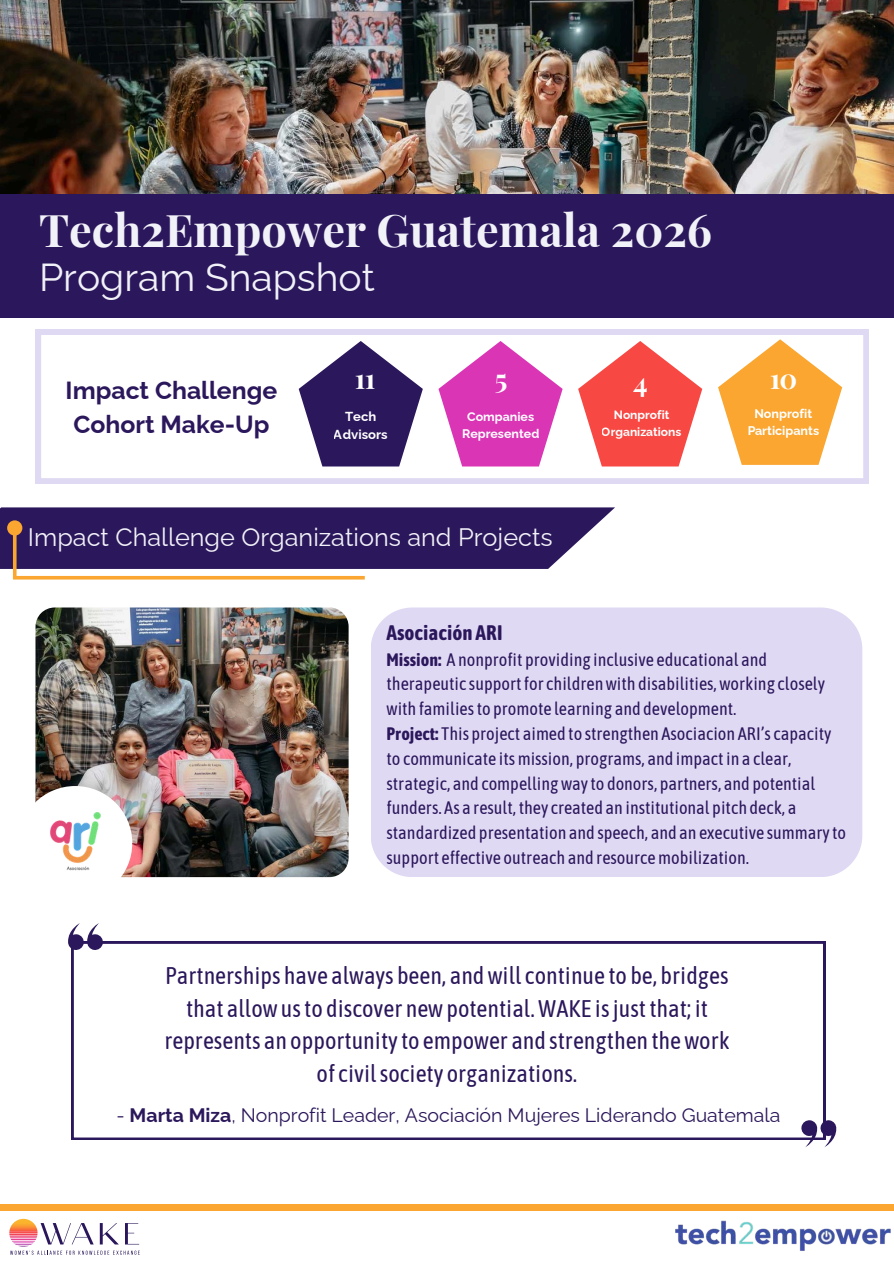
<style>
.page{position:relative;width:894px;height:1264px;background:#fff}
.page>*{position:absolute;margin:0;border:0;box-sizing:border-box;transform-origin:0 0}
.t1{font:700 45px "Playfair Display";color:#f1f1f8}
.t2{font:39px "Raleway";color:#f1f1f8}
.t3{font:700 27.6px "Playfair Display";color:#fff}
.t4{font:25.2px "Raleway";color:#f1f1f8}
.t5{font:700 24.75px/33.8px "Raleway";color:#2b175b;text-align:center}
.t6{font:24px/32.7px "Asap Condensed";color:#2b175b;text-align:center}
.t7{font:700 21px "Asap Condensed";color:#2b175b}
.t8{font:19.5px "Raleway";color:#2b175b}
.t9{font:18px/24.8px "Asap Condensed";color:#2b175b}
.t10{font:700 13.05px/18px "Raleway";color:#fff;text-align:center}
.t11{font:700 12.6px/17.2px "Raleway";color:#fff;text-align:center}
.t12{font:700 12.45px/17.2px "Raleway";color:#fff;text-align:center}
.t13{font:700 12px/16.5px "Raleway";color:#fff;text-align:center}
.s1{font-weight:700}
</style>
<div class="page">
<div style="left:0;top:1203px;width:893px;height:7px;background:#faa630"></div>
<svg style="left:9px;top:1218px;width:131px;height:36px"></svg>
<div style="left:0;top:194px;width:893px;height:123px;background:#2b175b"></div>
<div style="left:0;top:507px;width:615px;height:62px;background:#2b175b"></div>
<div style="left:7px;top:520px;width:15px;height:15px;background:#faa630;border-radius:50%"></div>
<svg style="left:13px;top:528px;width:351px;height:51px"></svg>
<img style="left:0;top:0;width:893px;height:194px">
<svg style="left:35px;top:329px;width:833px;height:154px"></svg>
<svg style="left:298px;top:341px;width:125px;height:125px;fill:#2b175b"></svg>
<svg style="left:438px;top:341px;width:124px;height:125px;fill:#da35b5"></svg>
<svg style="left:578px;top:341px;width:124px;height:125px;fill:#f74843"></svg>
<svg style="left:717px;top:339px;width:125px;height:126px;fill:#faa630"></svg>
<img style="left:35px;top:607px;width:313px;height:270px">
<div style="left:370px;top:607px;width:492px;height:270px;background:#e0d9f4"></div>
<svg style="left:35px;top:786px;width:97px;height:92px"></svg>
<img style="left:36px;top:802px;width:83px;height:76px">
<svg style="left:72px;top:941px;width:752px;height:198px"></svg>
<svg style="left:68px;top:923px;width:35px;height:27px"></svg>
<svg style="left:801px;top:1120px;width:35px;height:27px"></svg>
<img style="left:670px;top:1210px;width:223px;height:41px">
<h1 class="t1" style="left:39px;top:198px;width:674px">Tech2Empower Guatemala 2026</h1>
<h2 class="t2" style="left:39px;top:254px;width:337px">Program Snapshot</h2>
<h3 class="t5" style="left:66px;top:373px;width:213px">Impact Challenge<br>Cohort Make-Up</h3>
<h3 class="t3" style="left:354px;top:359px;width:23px">11</h3>
<p class="t10" style="left:334px;top:407px;width:55px">Tech<br>Advisors</p>
<h3 class="t3" style="left:494px;top:359px;width:14px">5</h3>
<p class="t12" style="left:462px;top:408px;width:79px">Companies<br>Represented</p>
<h3 class="t3" style="left:633px;top:363px;width:16px">4</h3>
<p class="t13" style="left:601px;top:407px;width:81px">Nonprofit<br>Organizations</p>
<h3 class="t4" style="left:28px;top:522px;width:526px">Impact Challenge Organizations and Projects</h3>
<h3 class="t3" style="left:768px;top:359px;width:30px">10</h3>
<p class="t11" style="left:747px;top:405px;width:73px">Nonprofit<br>Participants</p>
<p class="t7" style="left:386px;top:620px;width:117px">Asociación ARI</p>
<p class="t9" style="left:386px;top:646px;width:461px"><span class="s1">Mission:</span> A nonprofit providing inclusive educational and therapeutic support for children with disabilities, working closely with families to promote learning and development.<br><span class="s1">Project:</span> This project aimed to strengthen Asociacion ARI’s capacity to communicate its mission, programs, and impact in a clear, strategic, and compelling way to donors, partners, and potential funders. As a result, they created an institutional pitch deck, a standardized presentation and speech, and an executive summary to support effective outreach and resource mobilization.</p>
<h3 class="t6" style="left:164px;top:958px;width:566px">Partnerships have always been, and will continue to be, bridges that allow us to discover new potential. WAKE is just that; it represents an opportunity to empower and strengthen the work of civil society organizations.</h3>
<p class="t8" style="left:116px;top:1103px;width:665px">- <span class="s1">Marta Miza</span>, Nonprofit Leader, Asociación Mujeres Liderando Guatemala</p>
</div>
